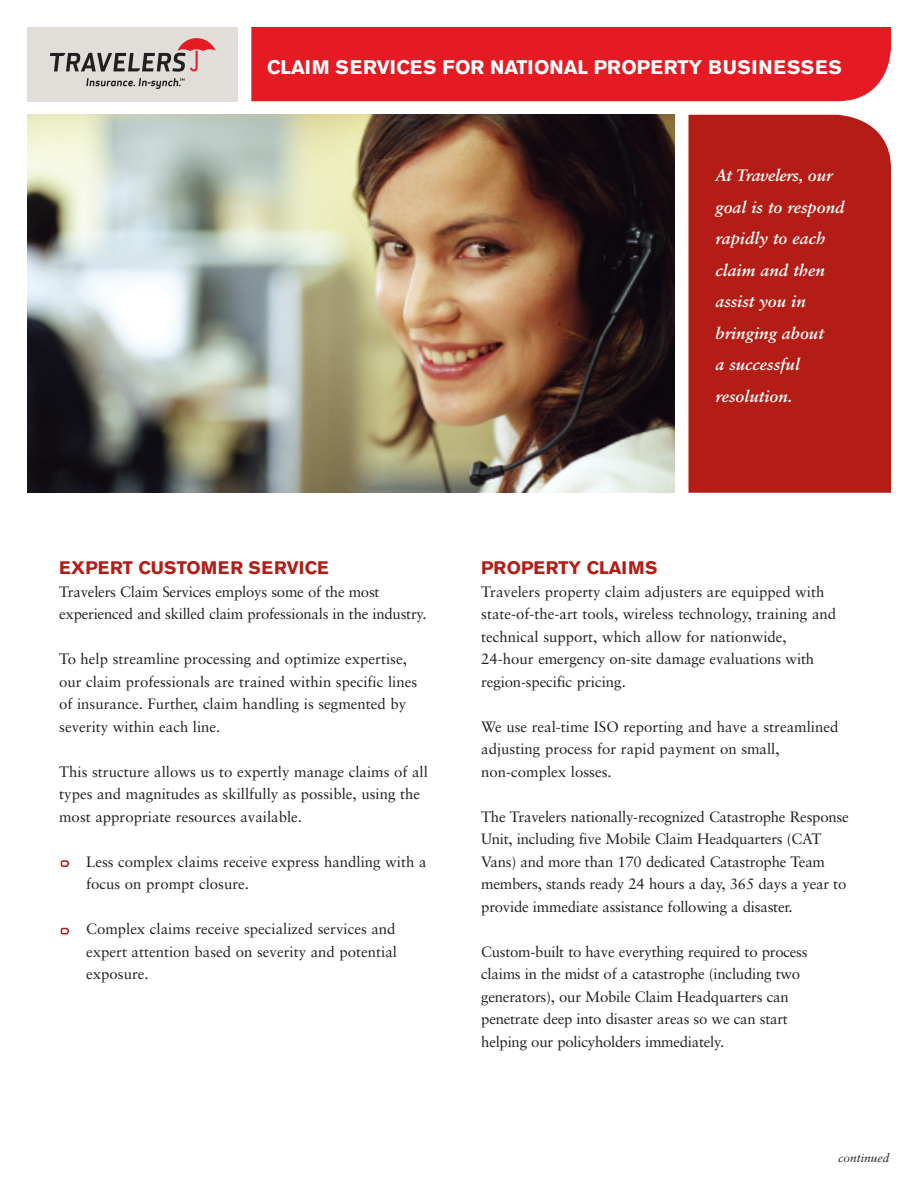
<style>
.page{position:relative;width:918px;height:1188px;background:#fff}
.page>*{position:absolute;margin:0;border:0;box-sizing:border-box;transform-origin:0 0}
.t1{font:700 19.5px "Akzidenz Grotesk BE";letter-spacing:.01em;color:#fff}
.t2{font:700 18px "Akzidenz Grotesk BE";color:#b41d15}
.t3{font:italic 700 16.5px/31.5px "Sabon";color:#fff}
.t4{font:15px/22.5px "Sabon";color:#231f20}
.t5{font:italic 12px "Sabon";color:#231f20}
</style>
<div class="page">
<svg style="left:61px;top:928px;width:9px;height:7px"></svg>
<svg style="left:61px;top:860px;width:9px;height:7px"></svg>
<img style="left:27px;top:115px;width:648px;height:378px">
<div style="left:688px;top:115px;width:203px;height:378px;background:#b41d15"></div>
<div style="left:251px;top:27px;width:640px;height:74px;background:#e51a23"></div>
<div style="left:27px;top:27px;width:211px;height:74px;background:#e1ded9"></div>
<svg style="left:50px;top:38px;width:166px;height:34px"></svg>
<svg style="left:86px;top:78px;width:99px;height:11px"></svg>
<h1 class="t1" style="left:267px;top:59px;width:576px">CLAIM SERVICES FOR NATIONAL PROPERTY BUSINESSES</h1>
<p class="t3" style="left:716px;top:161px;width:131px">At Travelers, our goal is to respond rapidly to each claim and then assist you in bringing about<br>a successful resolution.</p>
<p class="t2" style="left:59px;top:561px;width:271px">EXPERT CUSTOMER SERVICE</p>
<p class="t4" style="left:59px;top:582px;width:369px">Travelers Claim Services employs some of the most experienced and skilled claim professionals in the industry.</p>
<p class="t4" style="left:59px;top:649px;width:360px">To help streamline processing and optimize expertise, our claim professionals are trained within specific lines of insurance. Further, claim handling is segmented by severity within each line.</p>
<p class="t4" style="left:59px;top:762px;width:370px">This structure allows us to expertly manage claims of all types and magnitudes as skillfully as possible, using the most appropriate resources available.</p>
<p class="t4" style="left:86px;top:852px;width:342px">Less complex claims receive express handling with a focus on prompt closure.</p>
<p class="t4" style="left:86px;top:919px;width:312px;text-align:justify">Complex claims receive specialized services and expert attention based on severity and potential exposure.</p>
<p class="t2" style="left:481px;top:561px;width:178px">PROPERTY CLAIMS</p>
<p class="t4" style="left:481px;top:582px;width:356px">Travelers property claim adjusters are equipped with state-of-the-art tools, wireless technology, training and technical support, which allow for nationwide, 24-hour emergency on-site damage evaluations with region-specific pricing.</p>
<p class="t4" style="left:481px;top:717px;width:359px">We use real-time ISO reporting and have a streamlined adjusting process for rapid payment on small, non-complex losses.</p>
<p class="t4" style="left:481px;top:807px;width:369px">The Travelers nationally-recognized Catastrophe Response Unit, including five Mobile Claim Headquarters (CAT Vans) and more than 170 dedicated Catastrophe Team members, stands ready 24 hours a day, 365 days a year to provide immediate assistance following a disaster.</p>
<p class="t4" style="left:481px;top:942px;width:328px">Custom-built to have everything required to process claims in the midst of a catastrophe (including two generators), our Mobile Claim Headquarters can penetrate deep into disaster areas so we can start helping our policyholders immediately.</p>
<p class="t5" style="left:838px;top:1153px;width:53px">continued</p>
</div>
